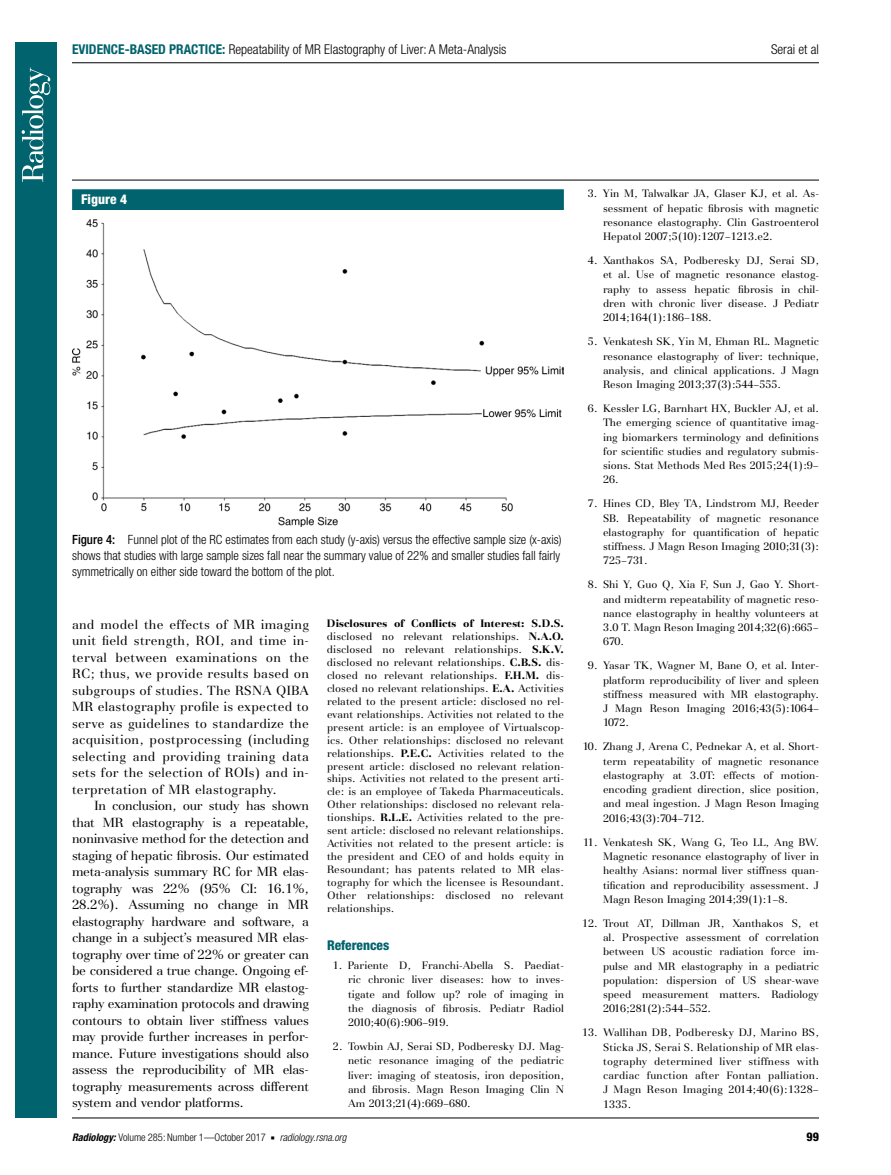
<style>
.page{position:relative;width:891px;height:1175px;background:#fff}
.page>*{position:absolute;margin:0;border:0;box-sizing:border-box;transform-origin:0 0}
.t1{font:300 condensed 13.5px "Helvetica Neue";color:#000}
.t2{font:800 condensed 13.5px "Helvetica Neue";color:#00636d}
.t3{font:800 condensed 13.5px "Helvetica Neue";color:#fff}
.t4{font:13.2px/16.5px "AT Basilia";letter-spacing:-.02em;color:#000;text-align:justify}
.t5{font:300 condensed 12.75px/15.8px "Helvetica Neue";color:#000;text-align:justify}
.t6{font:800 condensed 12px "Helvetica Neue";color:#000}
.t7{font:10.8px/14.2px "AT Basilia";color:#000;text-align:justify}
.t8{font:300 condensed 10.5px "Helvetica Neue";color:#000}
.s1{font-weight:700;color:#00636d}
.s2{font-weight:500}
.s3{font-weight:700}
.s4{font-weight:700;font-style:italic}
.s5{font-family:"Universal Newswith Comm Pi";font-weight:400;font-stretch:normal;font-size:6px}
.s6{font-style:italic}
</style>
<div class="page">
<hr style="left:72px;top:180px;width:747px;height:1px;background:#000">
<hr style="left:72px;top:1117px;width:747px;height:1px;background:#000">
<hr style="left:72px;top:62px;width:747px;height:1px;background:#000">
<div style="left:72px;top:189px;width:492px;height:21px;background:#00636d"></div>
<img style="left:72px;top:219px;width:492px;height:307px">
<div style="left:15px;top:42px;width:42px;height:1075px;background:#00636d"></div>
<svg style="left:22px;top:68px;width:28px;height:114px"></svg>
<p class="t1" style="left:72px;top:41px;width:436px"><span class="s1">EVIDENCE-BASED PRACTICE:</span> Repeatability of MR Elastography of Liver: A Meta-Analysis</p>
<p class="t1" style="left:771px;top:41px;width:49px">Serai et al</p>
<p class="t3" style="left:81px;top:191px;width:47px">Figure 4</p>
<p class="t5" style="left:72px;top:532px;width:491px"><span class="s2">Figure 4:</span> Funnel plot of the RC estimates from each study (y-axis) versus the effective sample size (x-axis) shows that studies with large sample sizes fall near the summary value of 22% and smaller studies fall fairly symmetrically on either side toward the bottom of the plot.</p>
<p class="t4" style="left:72px;top:616px;width:239px">and model the effects of MR imaging unit field strength, ROI, and time in&shy;terval between examinations on the RC; thus, we provide results based on subgroups of studies. The RSNA QIBA MR elastography profile is expected to serve as guidelines to standardize the acquisition, postprocessing (including selecting and providing training data sets for the selection of ROIs) and in&shy;terpretation of MR elastography.</p>
<p class="t4" style="left:72px;top:797px;width:239px;text-indent:23px">In conclusion, our study has shown that MR elastography is a repeatable, noninvasive method for the detection and staging of hepatic fibrosis. Our estimated meta-analysis summary RC for MR elas&shy;tography was 22% (95% CI: 16.1%, 28.2%). Assuming no change in MR elastography hardware and software, a change in a subject’s measured MR elas&shy;tography over time of 22% or greater can be considered a true change. Ongoing ef&shy;forts to further standardize MR elastog&shy;raphy examination protocols and drawing contours to obtain liver stiffness values may provide further increases in perfor&shy;mance. Future investigations should also assess the reproducibility of MR elas&shy;tography measurements across different system and vendor platforms.</p>
<p class="t7" style="left:327px;top:617px;width:239px;line-height:12.9px"><span class="s3">Disclosures of Conflicts of Interest: S.D.S. </span>disclosed no relevant relationships. <span class="s3">N.A.O. </span>disclosed no relevant relationships. <span class="s3">S.K.V. </span>disclosed no relevant relationships. <span class="s3">C.B.S.</span> dis&shy;closed no relevant relationships. <span class="s3">F.H.M.</span> dis&shy;closed no relevant relationships. <span class="s3">E.A.</span> Activities related to the present article: disclosed no rel&shy;evant relationships. Activities not related to the present article: is an employee of Virtualscop&shy;ics. Other relationships: disclosed no relevant relationships. <span class="s3">P.E.C.</span> Activities related to the present article: disclosed no relevant relation&shy;ships. Activities not related to the present arti&shy;cle: is an employee of Takeda Pharmaceuticals.<br>Other relationships: disclosed no relevant rela&shy;tionships. <span class="s3">R.L.E.</span> Activities related to the pre&shy;sent article: disclosed no relevant relationships.<br>Activities not related to the present article: is the president and CEO of and holds equity in Resoundant; has patents related to MR elas&shy;tography for which the licensee is Resoundant.<br>Other relationships: disclosed no relevant relationships.</p>
<p class="t2" style="left:327px;top:936px;width:64px">References</p>
<p class="t7" style="left:348px;top:958px;width:218px;text-indent:-15px">1. Pariente D, Franchi-Abella S. Paediat&shy;ric chronic liver diseases: how to inves&shy;tigate and follow up? role of imaging in the diagnosis of fibrosis. Pediatr Radiol 2010;40(6):906–919.</p>
<p class="t7" style="left:348px;top:1039px;width:218px;text-indent:-15px">2. Towbin AJ, Serai SD, Podberesky DJ. Mag&shy;netic resonance imaging of the pediatric liver: imaging of steatosis, iron deposition, and fibrosis. Magn Reson Imaging Clin N Am 2013;21(4):669–680.</p>
<p class="t7" style="left:603px;top:187px;width:218px;text-indent:-15px">3. Yin M, Talwalkar JA, Glaser KJ, et al. As&shy;sessment of hepatic fibrosis with magnetic resonance elastography. Clin Gastroenterol Hepatol 2007;5(10):1207–1213.e2.</p>
<p class="t7" style="left:603px;top:253px;width:218px;text-indent:-15px">4. Xanthakos SA, Podberesky DJ, Serai SD, et al. Use of magnetic resonance elastog&shy;raphy to assess hepatic fibrosis in chil&shy;dren with chronic liver disease. J Pediatr 2014;164(1):186–188.</p>
<p class="t7" style="left:603px;top:334px;width:218px;text-indent:-15px">5. Venkatesh SK, Yin M, Ehman RL. Magnetic resonance elastography of liver: technique, analysis, and clinical applications. J Magn Reson Imaging 2013;37(3):544–555.</p>
<p class="t7" style="left:603px;top:401px;width:218px;text-indent:-15px">6. Kessler LG, Barnhart HX, Buckler AJ, et al.<br>The emerging science of quantitative imag&shy;ing biomarkers terminology and definitions for scientific studies and regulatory submis&shy;sions. Stat Methods Med Res 2015;24(1):9– 26.</p>
<p class="t7" style="left:603px;top:496px;width:218px;text-indent:-15px">7. Hines CD, Bley TA, Lindstrom MJ, Reeder SB. Repeatability of magnetic resonance elastography for quantification of hepatic stiffness. J Magn Reson Imaging 2010;31(3):<br>725–731.</p>
<p class="t7" style="left:603px;top:577px;width:218px;text-indent:-15px">8. Shi Y, Guo Q, Xia F, Sun J, Gao Y. Short&shy;and midterm repeatability of magnetic reso&shy;nance elastography in healthy volunteers at 3.0 T. Magn Reson Imaging 2014;32(6):665– 670.</p>
<p class="t7" style="left:603px;top:658px;width:218px;text-indent:-15px">9. Yasar TK, Wagner M, Bane O, et al. Inter&shy;platform reproducibility of liver and spleen stiffness measured with MR elastography.<br>J Magn Reson Imaging 2016;43(5):1064– 1072.</p>
<p class="t7" style="left:603px;top:739px;width:218px;text-indent:-20px">10. Zhang J, Arena C, Pednekar A, et al. Short&shy;term repeatability of magnetic resonance elastography at 3.0T: effects of motion&shy;encoding gradient direction, slice position, and meal ingestion. J Magn Reson Imaging 2016;43(3):704–712.</p>
<p class="t7" style="left:603px;top:835px;width:218px;text-indent:-20px">11. Venkatesh SK, Wang G, Teo LL, Ang BW.<br>Magnetic resonance elastography of liver in healthy Asians: normal liver stiffness quan&shy;tification and reproducibility assessment. J Magn Reson Imaging 2014;39(1):1–8.</p>
<p class="t7" style="left:603px;top:916px;width:218px;text-indent:-21px">12. Trout AT, Dillman JR, Xanthakos S, et al. Prospective assessment of correlation between US acoustic radiation force im&shy;pulse and MR elastography in a pediatric population: dispersion of US shear-wave speed measurement matters. Radiology 2016;281(2):544–552.</p>
<p class="t7" style="left:603px;top:1025px;width:218px;text-indent:-21px">13. Wallihan DB, Podberesky DJ, Marino BS, Sticka JS, Serai S. Relationship of MR elas&shy;tography determined liver stiffness with cardiac function after Fontan palliation.<br>J Magn Reson Imaging 2014;40(6):1328– 1335.</p>
<p class="t8" style="left:72px;top:1130px;width:276px"><span class="s4">Radiology:</span> Volume 285: Number 1—October 2017 <span class="s5">n</span> <span class="s6">radiology.rsna.org</span></p>
<p class="t6" style="left:807px;top:1128px;width:14px">99</p>
</div>
